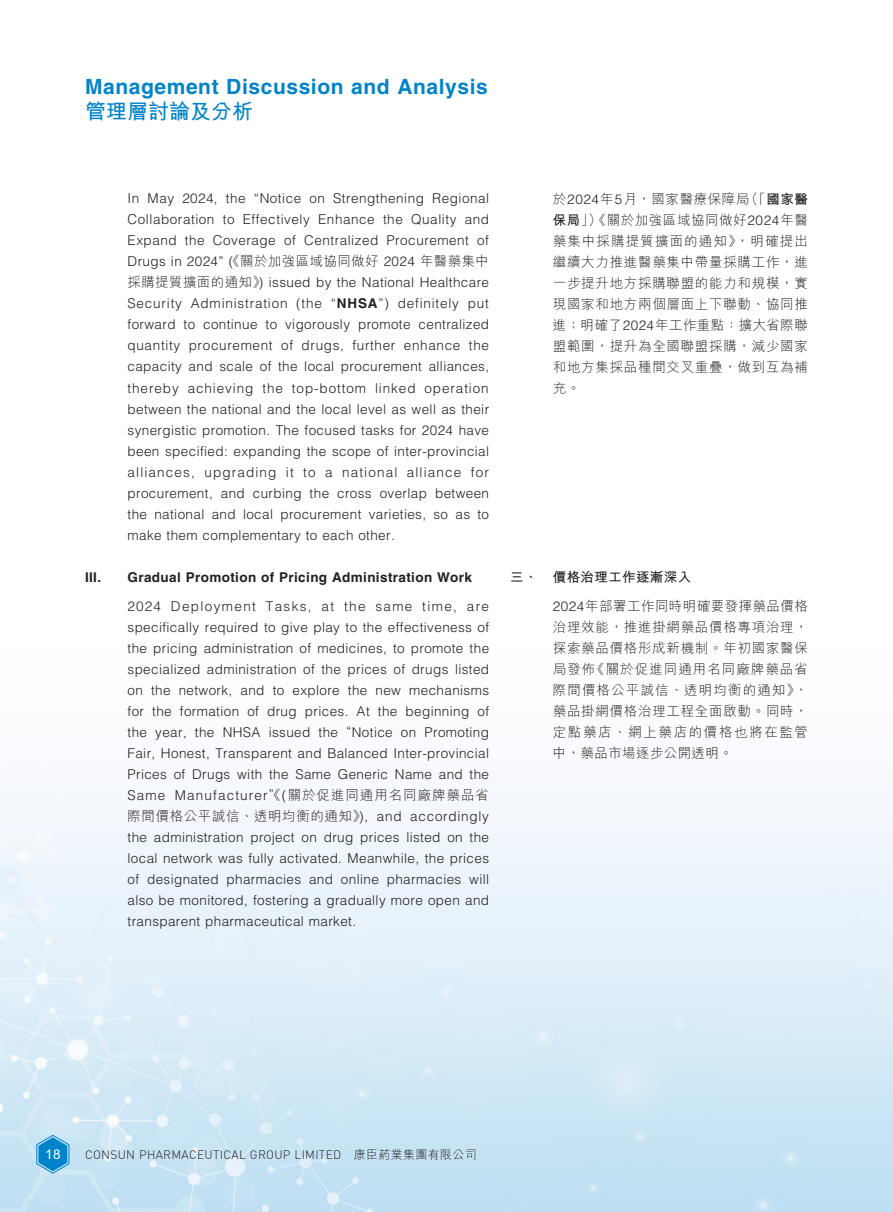
<style>
.page{position:relative;width:893px;height:1212px;background:#fff}
.page>*{position:absolute;margin:0;border:0;box-sizing:border-box;transform-origin:0 0}
.t1{font:700 21px "Helvetica LT Std";letter-spacing:.03em;color:#0083ca}
.t2{font:700 21px "M Hei HK";color:#0083ca}
.t3{font:300 13.5px/21px "Helvetica LT Std";letter-spacing:.03em;color:#231f20;text-align:justify}
.t4{font:300 13.5px/21px "M Hei HK";letter-spacing:.055em;color:#231f20;text-align:justify}
.t5{font:700 13.5px "Helvetica LT Std";letter-spacing:.03em;color:#231f20}
.t6{font:300 13.5px/29.5px "M Hei HK";letter-spacing:.035em;color:#231f20}
.t7{font:700 13.5px "M Hei HK";color:#fff}
.t8{font:12px "DIN Light";letter-spacing:.025em;color:#231f20}
.s1{font-family:"M Hei HK"}
.s2{font-weight:700}
.s3{font-family:"Helvetica LT Std"}
.s4{font-family:"M Hei HK";font-weight:300}
</style>
<div class="page">
<img style="left:0;top:803px;width:893px;height:409px">
<svg style="left:36px;top:1135px;width:34px;height:39px"></svg>
<h1 class="t1" style="left:85px;top:74px;width:404px">Management Discussion and Analysis</h1>
<h1 class="t2" style="left:85px;top:96px;width:169px">管理層討論及分析</h1>
<p class="t3" style="left:128px;top:188px;width:363px">In May 2024, the “Notice on Strengthening Regional Collaboration to Effectively Enhance the Quality and Expand the Coverage of Centralized Procurement of Drugs in 2024” (<span class="s1">《關於加強區域協同做好</span> 2024 <span class="s1">年醫藥集中採購提質擴面的通知》</span>) issued by the National Healthcare Security Administration (the “<span class="s2">NHSA</span>”) definitely put forward to continue to vigorously promote centralized quantity procurement of drugs, further enhance the capacity and scale of the local procurement alliances, thereby achieving the top-bottom linked operation between the national and the local level as well as their synergistic promotion. The focused tasks for 2024 have been specified: expanding the scope of inter-provincial alliances, upgrading it to a national alliance for procurement, and curbing the cross overlap between the national and local procurement varieties, so as to make them complementary to each other.</p>
<p class="t5" style="left:85px;top:568px;width:18px">III.</p>
<p class="t5" style="left:128px;top:568px;width:346px">Gradual Promotion of Pricing Administration Work</p>
<p class="t3" style="left:128px;top:596px;width:363px">2024 Deployment Tasks, at the same time, are specifically required to give play to the effectiveness of the pricing administration of medicines, to promote the specialized administration of the prices of drugs listed on the network, and to explore the new mechanisms for the formation of drug prices. At the beginning of the year, the NHSA issued the “Notice on Promoting Fair, Honest, Transparent and Balanced Inter-provincial Prices of Drugs with the Same Generic Name and the Same Manufacturer<span class="s1">《</span>” (<span class="s1">關於促進同通用名同廠牌藥品省</span></p>
<p class="t4" style="left:128px;top:805px;width:363px">際間價格公平誠信、透明均衡的通知》<span class="s3">), and accordingly</span></p>
<p class="t3" style="left:128px;top:827px;width:363px">the administration project on drug prices listed on the local network was fully activated. Meanwhile, the prices of designated pharmacies and online pharmacies will also be monitored, fostering a gradually more open and transparent pharmaceutical market.</p>
<p class="t4" style="left:553px;top:188px;width:257px">於<span class="s3">2024</span>年<span class="s3">5</span>月，國家醫療保障局（「<span class="s2">國家醫保局</span>」）《關於加強區域協同做好<span class="s3">2024</span>年醫藥集中採購提質擴面的通知》，明確提出繼續大力推進醫藥集中帶量採購工作，進一步提升地方採購聯盟的能力和規模，實現國家和地方兩個層面上下聯動、協同推進；明確了<span class="s3">2024</span>年工作重點：擴大省際聯盟範圍，提升為全國聯盟採購，減少國家和地方集採品種間交叉重疊，做到互為補充。</p>
<p class="t6" style="left:553px;top:562px;width:257px;text-indent:-43px"><span class="s2">三、 價格治理工作逐漸深入<br></span><span class="s3">2024</span>年部署工作同時明確要發揮藥品價格</p>
<p class="t4" style="left:553px;top:616px;width:257px">治理效能，推進掛網藥品價格專項治理，探索藥品價格形成新機制。年初國家醫保局發佈《關於促進同通用名同廠牌藥品省際間價格公平誠信、透明均衡的通知》，藥品掛網價格治理工程全面啟動。同時，定點藥店、網上藥店的價格也將在監管中，藥品市場逐步公開透明。</p>
<p class="t7" style="left:45px;top:1144px;width:17px">18</p>
<p class="t8" style="left:85px;top:1147px;width:393px">CONSUN PHARMACEUTICAL GROUP LIMITED <span class="s4">康臣葯業集團有限公司</span></p>
</div>
